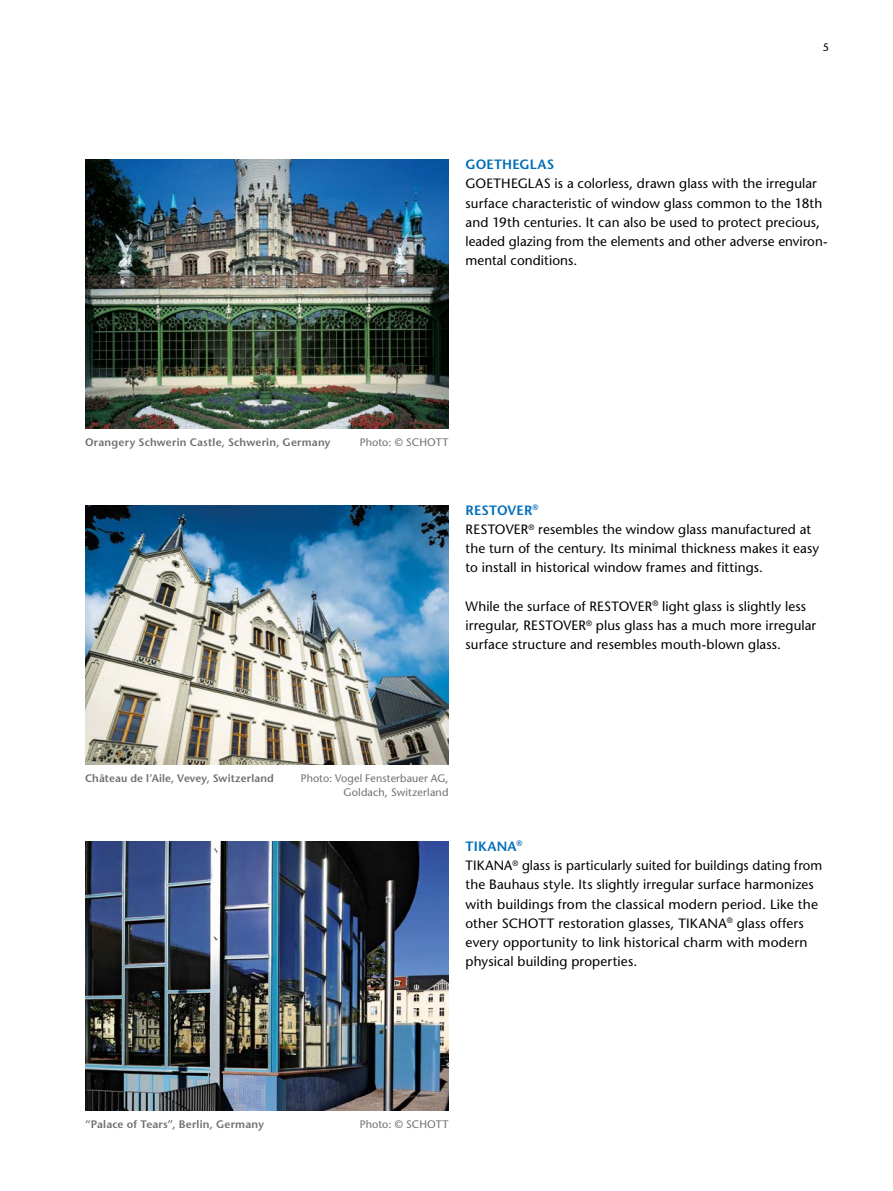
<style>
.page{position:relative;width:893px;height:1191px;background:#fff}
.page>*{position:absolute;margin:0;border:0;box-sizing:border-box;transform-origin:0 0}
.t1{font:500 13.5px/19.2px "Stone Sans Std";letter-spacing:.01em;color:#000}
.t2{font:600 13.5px "Stone Sans Std";letter-spacing:.01em;color:#006db8}
.t3{font:600 10.8px "Stone Sans Std";letter-spacing:.015em;color:#6f6f6e}
.t4{font:500 10.8px/14.2px "Stone Sans Std";letter-spacing:.01em;color:#6f6f6e;text-align:right}
.t5{font:500 10.8px "Stone Sans Std";color:#000}
.s1{font-weight:600;color:#006db8}
</style>
<div class="page">
<img style="left:85px;top:505px;width:364px;height:259px">
<img style="left:85px;top:841px;width:364px;height:269px">
<img style="left:85px;top:159px;width:364px;height:269px">
<p class="t5" style="left:823px;top:40px;width:8px">5</p>
<p class="t2" style="left:466px;top:156px;width:90px">GOETHEGLAS</p>
<p class="t1" style="left:466px;top:174px;width:363px">GOETHEGLAS is a colorless, drawn glass with the irregular surface characteristic of window glass common to the 18th and 19th centuries. It can also be used to protect precious, leaded glazing from the elements and other adverse environ&shy;mental conditions.</p>
<p class="t3" style="left:85px;top:435px;width:247px">Orangery Schwerin Castle, Schwerin, Germany</p>
<p class="t4" style="left:360px;top:435px;width:90px">Photo: © SCHOTT</p>
<p class="t1" style="left:466px;top:500px;width:355px"><span class="s1">RESTOVER</span><sup>®<br></sup>RESTOVER<sup>®</sup> resembles the window glass manufactured at the turn of the century. Its minimal thickness makes it easy to install in historical window frames and fittings.</p>
<p class="t1" style="left:466px;top:596px;width:352px">While the surface of RESTOVER<sup>®</sup> light glass is slightly less irregular, RESTOVER<sup>®</sup> plus glass has a much more irregular surface structure and resembles mouth-blown glass.</p>
<p class="t3" style="left:85px;top:772px;width:190px">Château de l’Aile, Vevey, Switzerland</p>
<p class="t4" style="left:301px;top:771px;width:149px">Photo: Vogel Fensterbauer AG,<br>Goldach, Switzerland</p>
<p class="t1" style="left:466px;top:836px;width:358px"><span class="s1">TIKANA</span><sup>®<br></sup>TIKANA<sup>®</sup> glass is particularly suited for buildings dating from the Bauhaus style. Its slightly irregular surface harmonizes with buildings from the classical modern period. Like the other SCHOTT restoration glasses, TIKANA<sup>®</sup> glass offers every opportunity to link historical charm with modern physical building properties.</p>
<p class="t3" style="left:85px;top:1117px;width:180px">“Palace of Tears”, Berlin, Germany</p>
<p class="t4" style="left:360px;top:1116px;width:90px">Photo: © SCHOTT</p>
</div>
